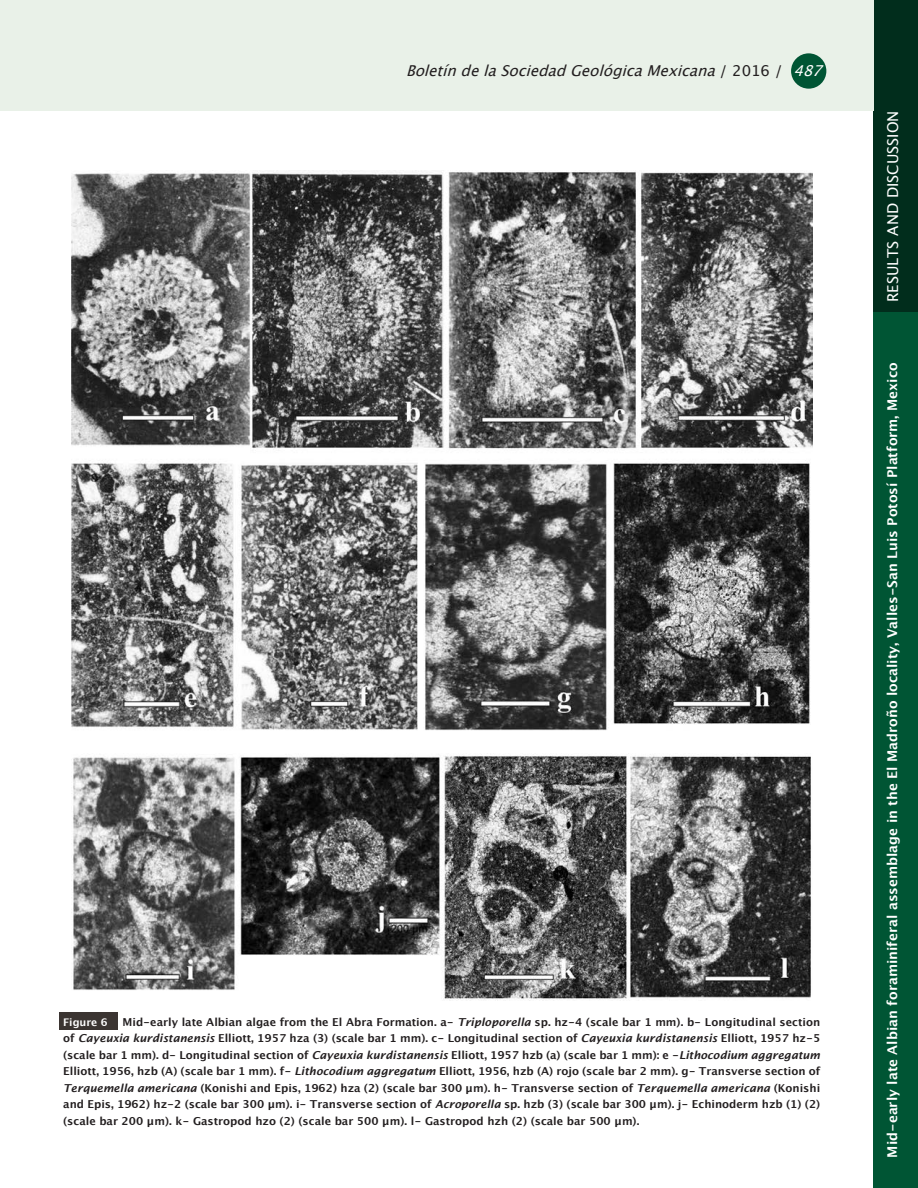
<style>
.page{position:relative;width:918px;height:1188px;background:#fff}
.page>*{position:absolute;margin:0;border:0;box-sizing:border-box;transform-origin:0 0}
.t1{font:italic 15px "Lucida Grande";color:#231f20}
.Pie_de_foto{font:15px "Lucida Grande";color:#fff}
.t2{font:700 13.5px "Lucida Grande";color:#fff}
.Pie_de_foto-2{font:700 10.95px/16.5px "Lucida Grande";color:#231f20;text-align:justify}
.Pie_de_foto-3{font:700 10.5px "Lucida Grande";color:#fff}
.s1{font-style:normal}
.s2{color:#fff}
.s3{font-family:"Lucida Sans";font-weight:600;font-style:italic}
</style>
<div class="page">
<div style="left:874px;top:311px;width:44px;height:877px;background:#005534"></div>
<div style="left:874px;top:0;width:44px;height:311px;background:#012d1c"></div>
<div style="left:0;top:0;width:874px;height:111px;background:#e9f1e8"></div>
<div style="left:791px;top:53px;width:35px;height:36px;background:#005534;border-radius:50%"></div>
<div style="left:59px;top:1012px;width:59px;height:18px;background:#3b3532"></div>
<img style="left:72px;top:170px;width:740px;height:830px">
<h1 class="t1" style="left:406px;top:62px;width:425px">BoletíndelaSociedadGeológicaMexicana<span class="s1">/ 2 0 1 6 /</span> <span class="s2">487</span></h1>
<p class="Pie_de_foto-2" style="left:63px;top:1013px;width:759px;text-indent:59px">Mid-early late Albian algae from the El Abra Formation. a- <span class="s3">Triploporella</span> sp. hz-4 (scale bar 1 mm). b- Longitudinal section of <span class="s3">Cayeuxia kurdistanensis</span> Elliott, 1957 hza (3) (scale bar 1 mm). c- Longitudinal section of <span class="s3">Cayeuxia kurdistanensis</span> Elliott, 1957 hz-5 (scale bar 1 mm). d- Longitudinal section of <span class="s3">Cayeuxia kurdistanensis</span> Elliott, 1957 hzb (a) (scale bar 1 mm): e -<span class="s3">Lithocodium aggregatum </span>Elliott, 1956, hzb (A) (scale bar 1 mm). f- <span class="s3">Lithocodium aggregatum</span> Elliott, 1956, hzb (A) rojo (scale bar 2 mm). g- Transverse section of <span class="s3">Terquemella americana</span> (Konishi and Epis, 1962) hza (2) (scale bar 300 µm). h- Transverse section of <span class="s3">Terquemella americana</span> (Konishi and Epis, 1962) hz-2 (scale bar 300 µm). i- Transverse section of <span class="s3">Acroporella</span> sp. hzb (3) (scale bar 300 µm). j- Echinoderm hzb (1) (2) (scale bar 200 µm). k- Gastropod hzo (2) (scale bar 500 µm). l- Gastropod hzh (2) (scale bar 500 µm).</p>
<p class="Pie_de_foto-3" style="left:63px;top:1013px;width:46px">Figure 6</p>
<p class="Pie_de_foto" style="left:884px;top:302px;width:193px;rotate:-90deg">RESULTS AND DISCUSSION</p>
<p class="t2" style="left:881px;top:1158px;width:797px;rotate:-90deg">Mid-early late Albian foraminiferal assemblage in the El Madroño locality, Valles-San Luis Potosí Platform, Mexico</p>
</div>
